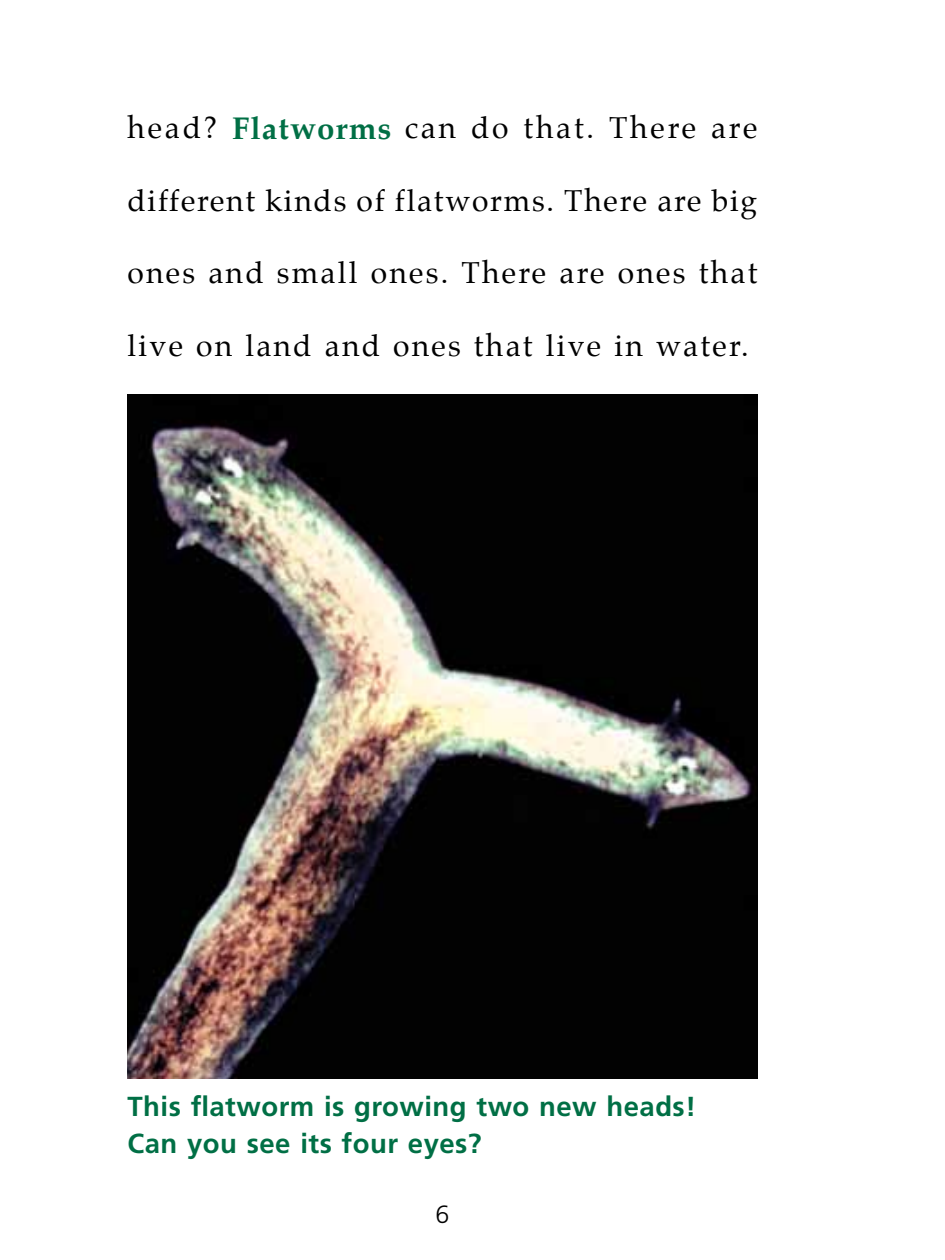
<style>
.page{position:relative;width:945px;height:1260px;background:#fff}
.page>*{position:absolute;margin:0;border:0;box-sizing:border-box;transform-origin:0 0}
.t1{font:30px "Palatino";letter-spacing:.075em;color:#000}
.t2{font:30px "Palatino";letter-spacing:.095em;color:#000}
.t3{font:700 27.5px/37.5px "Frutiger";letter-spacing:.02em;color:#006f45}
.t4{font:300 25px "Frutiger";color:#000}
.s1{font-weight:700;font-size:31.25px;color:#006f45}
</style>
<div class="page">
<img style="left:128px;top:394px;width:630px;height:684px">
<p class="t2" style="left:128px;top:108px;width:631px">head? <span class="s1">Flatworms</span> can do that. There are</p>
<p class="t1" style="left:128px;top:181px;width:631px">different kinds of flatworms. There are big</p>
<p class="t1" style="left:128px;top:253px;width:632px">ones and small ones. There are ones that</p>
<p class="t1" style="left:128px;top:326px;width:623px">live on land and ones that live in water.</p>
<p class="t3" style="left:128px;top:1087px;width:570px">This flatworm is growing two new heads!<br>Can you see its four eyes?</p>
<p class="t4" style="left:436px;top:1200px;width:15px">6</p>
</div>
